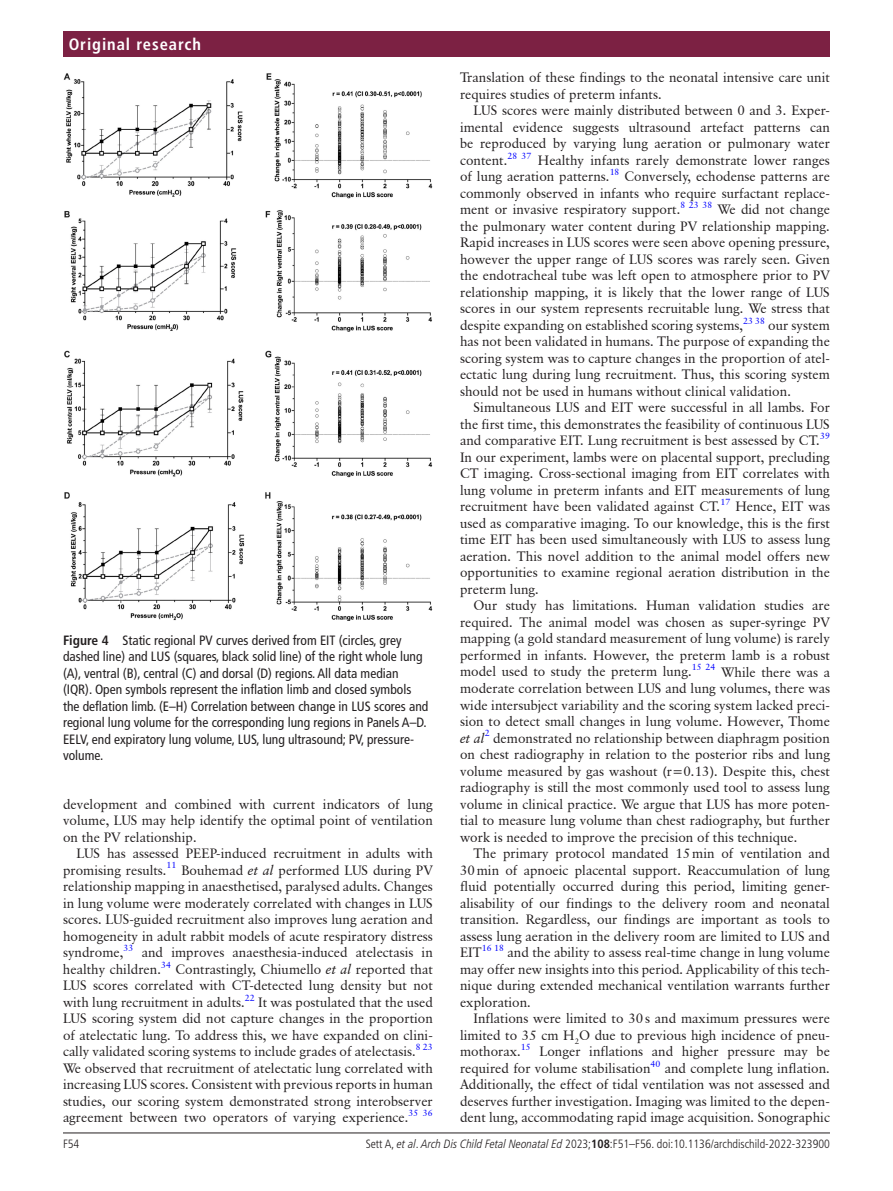
<style>
.page{position:relative;width:893px;height:1191px;background:#fff}
.page>*{position:absolute;margin:0;border:0;box-sizing:border-box;transform-origin:0 0}
.t1{font:700 condensed 16.5px "Frutiger LT Pro";letter-spacing:.055em;color:#fff}
.t2{font:13.5px/16.5px "Classical Garamond BT";color:#231f20;text-align:justify}
.t3{font:condensed 13.5px/16.5px "Frutiger LT Pro";color:#231f20}
.t4{font:300 condensed 12px "Frutiger LT Pro";color:#231f20}
.t5{font:9px "Classical Garamond BT";color:#00f}
.s1{font-weight:700}
.s2{font-style:italic}
.s3{font-size:13.5px;color:#231f20}
</style>
<div class="page">
<hr style="left:63px;top:1132px;width:767px;height:1px;background:#231f20">
<div style="left:63px;top:31px;width:767px;height:25px;background:#7c2143"></div>
<img style="left:63px;top:73px;width:370px;height:548px">
<p class="t1" style="left:69px;top:34px;width:134px">Original research</p>
<p class="t3" style="left:63px;top:632px;width:367px"><span class="s1">Figure 4</span> Static regional PV curves derived from EIT (circles, grey dashed line) and LUS (squares, black solid line) of the right whole lung (A), ventral (B), central (C) and dorsal (D) regions. All data median (IQR). Open symbols represent the inflation limb and closed symbols the deflation limb. (E–H) Correlation between change in LUS scores and regional lung volume for the corresponding lung regions in Panels A–D.<br>EELV, end expiratory lung volume, LUS, lung ultrasound; PV, pressure&shy;volume.</p>
<p class="t2" style="left:63px;top:795px;width:371px">development and combined with current indicators of lung volume, LUS may help identify the optimal point of ventilation on the PV relationship.</p>
<p class="t2" style="left:63px;top:845px;width:371px;text-indent:14px">LUS has assessed PEEP-induced recruitment in adults with promising results.<sup>11</sup> Bouhemad <span class="s2">et al</span> performed LUS during PV relationship mapping in anaesthetised, paralysed adults. Changes in lung volume were moderately correlated with changes in LUS scores. LUS-guided recruitment also improves lung aeration and homogeneity in adult rabbit models of acute respiratory distress syndrome,<sup>33</sup> and improves anaesthesia-induced atelectasis in healthy children.<sup>34</sup> Contrastingly, Chiumello <span class="s2">et al</span> reported that LUS scores correlated with CT-detected lung density but not with lung recruitment in adults.<sup>22</sup> It was postulated that the used LUS scoring system did not capture changes in the proportion of atelectatic lung. To address this, we have expanded on clini&shy;cally validated scoring systems to include grades of atelectasis.<sup>8</sup> <sup>23<br></sup>We observed that recruitment of atelectatic lung correlated with increasing LUS scores. Consistent with previous reports in human studies, our scoring system demonstrated strong interobserver agreement between two operators of varying experience.<sup>35</sup> <sup>36</sup></p>
<p class="t2" style="left:460px;top:69px;width:371px">Translation of these findings to the neonatal intensive care unit requires studies of preterm infants.</p>
<p class="t2" style="left:460px;top:102px;width:371px;text-indent:14px">LUS scores were mainly distributed between 0 and 3. Exper&shy;imental evidence suggests ultrasound artefact patterns can be reproduced by varying lung aeration or pulmonary water content.<sup>28</sup> <sup>37</sup> Healthy infants rarely demonstrate lower ranges of lung aeration patterns.<sup>18</sup> Conversely, echodense patterns are commonly observed in infants who require surfactant replace&shy;ment or invasive respiratory support.<sup>8</sup> <sup>23</sup> <sup>38</sup> We did not change the pulmonary water content during PV relationship mapping.<br>Rapid increases in LUS scores were seen above opening pressure, however the upper range of LUS scores was rarely seen. Given the endotracheal tube was left open to atmosphere prior to PV relationship mapping, it is likely that the lower range of LUS scores in our system represents recruitable lung. We stress that despite expanding on established scoring systems,<sup>23</sup> <sup>38</sup> our system has not been validated in humans. The purpose of expanding the scoring system was to capture changes in the proportion of atel&shy;ectatic lung during lung recruitment. Thus, this scoring system should not be used in humans without clinical validation.</p>
<p class="t2" style="left:460px;top:399px;width:371px;text-indent:14px">Simultaneous LUS and EIT were successful in all lambs. For the first time, this demonstrates the feasibility of continuous LUS and comparative EIT. Lung recruitment is best assessed by CT.<sup>39<br></sup>In our experiment, lambs were on placental support, precluding CT imaging. Cross-sectional imaging from EIT correlates with lung volume in preterm infants and EIT measurements of lung recruitment have been validated against CT.<sup>17</sup> Hence, EIT was used as comparative imaging. To our knowledge, this is the first time EIT has been used simultaneously with LUS to assess lung aeration. This novel addition to the animal model offers new opportunities to examine regional aeration distribution in the preterm lung.</p>
<p class="t2" style="left:460px;top:597px;width:371px;text-indent:14px">Our study has limitations. Human validation studies are required. The animal model was chosen as super-syringe PV mapping (a gold standard measurement of lung volume) is rarely performed in infants. However, the preterm lamb is a robust model used to study the preterm lung.<sup>15</sup> <sup>24</sup> While there was a moderate correlation between LUS and lung volumes, there was wide intersubject variability and the scoring system lacked preci&shy;sion to detect small changes in lung volume. However, Thome <span class="s2">et al</span><sup>2</sup> demonstrated no relationship between diaphragm position on chest radiography in relation to the posterior ribs and lung volume measured by gas washout (r=0.13). Despite this, chest radiography is still the most commonly used tool to assess lung volume in clinical practice. We argue that LUS has more poten&shy;tial to measure lung volume than chest radiography, but further work is needed to improve the precision of this technique.</p>
<p class="t2" style="left:460px;top:845px;width:371px;text-indent:14px">The primary protocol mandated 15min of ventilation and 30min of apnoeic placental support. Reaccumulation of lung fluid potentially occurred during this period, limiting gener&shy;alisability of our findings to the delivery room and neonatal transition. Regardless, our findings are important as tools to assess lung aeration in the delivery room are limited to LUS and</p>
<p class="t5" style="left:460px;top:942px;width:46px"><span class="s3">EIT</span>16 18</p>
<p class="t2" style="left:460px;top:944px;width:371px;text-indent:48px">and the ability to assess real-time change in lung volume may offer new insights into this period. Applicability of this tech&shy;nique during extended mechanical ventilation warrants further exploration.</p>
<p class="t2" style="left:460px;top:1010px;width:371px;text-indent:14px">Inflations were limited to 30s and maximum pressures were limited to 35 cm H<sub>2</sub>O due to previous high incidence of pneu&shy;mothorax.<sup>15</sup></p>
<p class="t2" style="left:460px;top:1043px;width:371px;text-indent:79px">Longer inflations and higher pressure may be required for volume stabilisation<sup>40</sup> and complete lung inflation.<br>Additionally, the effect of tidal ventilation was not assessed and deserves further investigation. Imaging was limited to the depen&shy;dent lung, accommodating rapid image acquisition. Sonographic</p>
<p class="t4" style="left:63px;top:1136px;width:18px">F54</p>
<p class="t4" style="left:366px;top:1136px;width:466px">Sett A, <span class="s2">et al</span>. <span class="s2">Arch Dis Child Fetal Neonatal Ed</span> 2023;<span class="s1">108</span>:F51–F56. doi:10.1136/archdischild-2022-323900</p>
</div>
